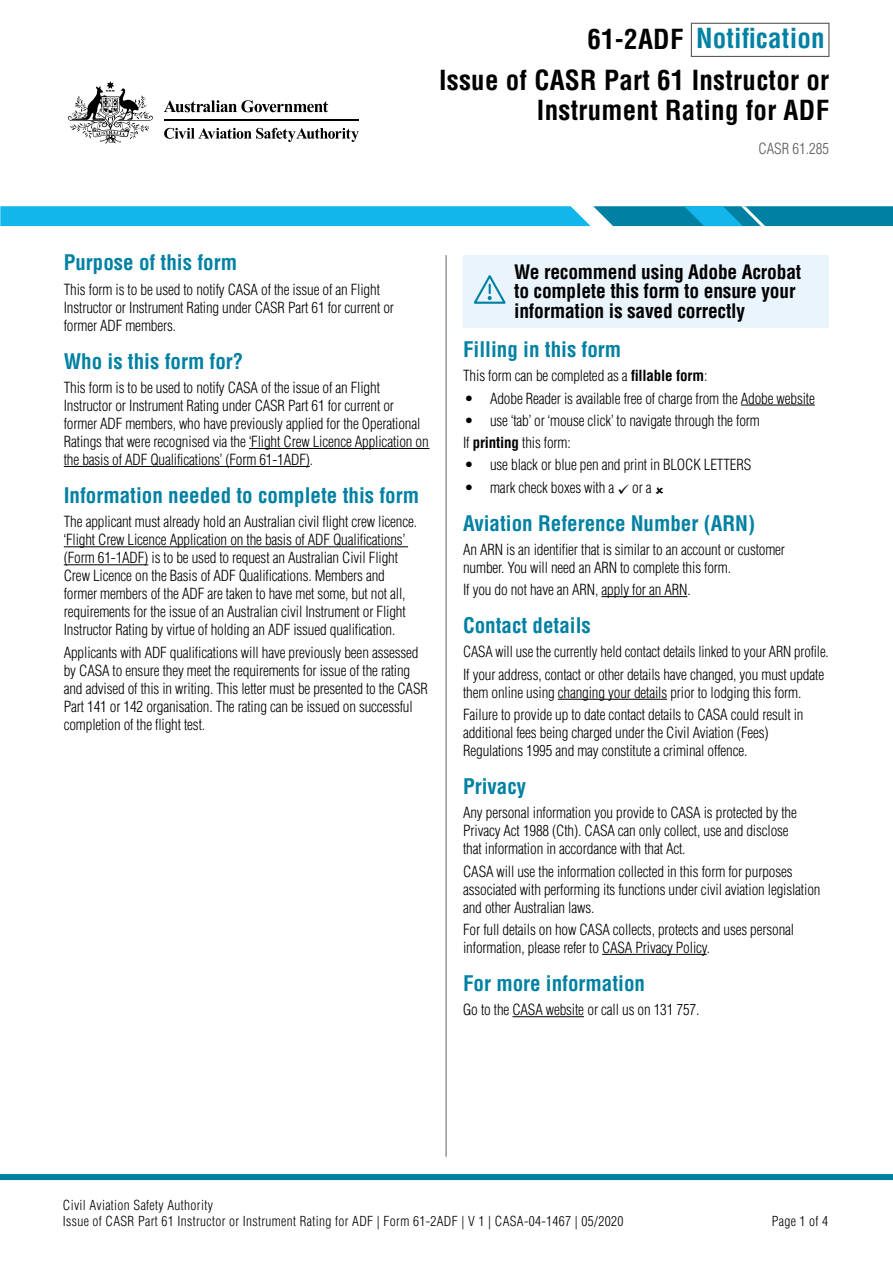
<style>
.page{position:relative;width:893px;height:1263px;background:#fff}
.page>*{position:absolute;margin:0;border:0;box-sizing:border-box;transform-origin:0 0}
.Form_Title_H1{font:700 condensed 27px/30px "Helvetica LT Std";letter-spacing:.01em;color:#000;text-align:right}
.Form_Type_H{font:700 condensed 27px "Helvetica LT Std";letter-spacing:.01em;color:#0081a3}
.Form_Title_H_FN{font:700 condensed 27px "Helvetica LT Std";letter-spacing:.01em;color:#000}
.H1_Blue_B14pt{font:700 condensed 21px "Helvetica LT Std";color:#0081a3}
.CTA_Bold_13pt{font:700 condensed 19.5px/19.5px "Helvetica LT Std";letter-spacing:-.01em;color:#000}
.P_10pt_SA1pt{font:300 condensed 15px/18px "Helvetica LT Std";letter-spacing:-.01em;color:#000}
.Bullets_10pt_SA1pt{font:300 condensed 15px "Helvetica LT Std";letter-spacing:-.01em;color:#000}
.Form_Title_Regs_10pt{font:300 condensed 15px "Helvetica LT Std";color:#58595b}
.t1{font:300 condensed 13.5px/16.5px "Helvetica LT Std";letter-spacing:.025em;color:#000}
.s1{font-weight:700}
</style>
<div class="page">
<svg style="left:0;top:206px;width:893px;height:20px;background:#17aad7"></svg>
<svg style="left:68px;top:81px;width:85px;height:62px"></svg>
<svg style="left:164px;top:100px;width:164px;height:12px"></svg>
<hr style="left:164px;top:120px;width:195px;height:1px;background:#000">
<svg style="left:164px;top:128px;width:195px;height:14px"></svg>
<hr style="left:445px;top:255px;width:2px;height:902px;background:#939598">
<div style="left:0;top:1174px;width:893px;height:6px;background:#0081a3"></div>
<hr style="left:249px;top:448px;width:180px;height:1px;background:#000">
<hr style="left:64px;top:466px;width:246px;height:1px;background:#000">
<hr style="left:64px;top:546px;width:344px;height:1px;background:#000">
<hr style="left:64px;top:564px;width:84px;height:1px;background:#000">
<hr style="left:741px;top:405px;width:74px;height:1px;background:#000">
<hr style="left:601px;top:596px;width:86px;height:1px;background:#000">
<hr style="left:558px;top:699px;width:109px;height:1px;background:#000">
<hr style="left:602px;top:954px;width:105px;height:1px;background:#000">
<hr style="left:512px;top:1016px;width:72px;height:1px;background:#000">
<div style="left:463px;top:255px;width:366px;height:72px;background:#eaf4fc"></div>
<div style="left:691px;top:23px;width:138px;height:34px;border:1px solid #58595b"></div>
<h1 class="Form_Title_H_FN" style="left:587px;top:22px;width:98px">61-2ADF</h1>
<p class="Form_Type_H" style="left:696px;top:21px;width:130px">Notification</p>
<h1 class="Form_Title_H1" style="left:439px;top:65px;width:392px">Issue of CASR Part 61 Instructor or<br>Instrument Rating for ADF</h1>
<p class="Form_Title_Regs_10pt" style="left:758px;top:139px;width:72px">CASR 61.285</p>
<h1 class="H1_Blue_B14pt" style="left:64px;top:249px;width:175px">Purpose of this form</h1>
<p class="P_10pt_SA1pt" style="left:64px;top:280px;width:332px">This form is to be used to notify CASA of the issue of an Flight<br>Instructor or Instrument Rating under CASR Part 61 for current or former ADF members.</p>
<h1 class="H1_Blue_B14pt" style="left:64px;top:348px;width:181px">Who is this form for?</h1>
<p class="P_10pt_SA1pt" style="left:64px;top:378px;width:366px">This form is to be used to notify CASA of the issue of an Flight Instructor or Instrument Rating under CASR Part 61 for current or former ADF members, who have previously applied for the Operational Ratings that were recognised via the ‘Flight Crew Licence Application on the basis of ADF Qualifications’ (Form 61-1ADF).</p>
<h1 class="H1_Blue_B14pt" style="left:64px;top:482px;width:357px">Information needed to complete this form</h1>
<p class="P_10pt_SA1pt" style="left:64px;top:513px;width:355px">The applicant must already hold an Australian civil flight crew licence. ‘Flight Crew Licence Application on the basis of ADF Qualifications’ (Form 61-1ADF) is to be used to request an Australian Civil Flight Crew Licence on the Basis of ADF Qualifications. Members and former members of the ADF are taken to have met some, but not all, requirements for the issue of an Australian civil Instrument or Flight Instructor Rating by virtue of holding an ADF issued qualification.</p>
<p class="P_10pt_SA1pt" style="left:64px;top:643px;width:366px">Applicants with ADF qualifications will have previously been assessed by CASA to ensure they meet the requirements for issue of the rating and advised of this in writing. This letter must be presented to the CASR Part 141 or 142 organisation. The rating can be issued on successful completion of the flight test.</p>
<p class="CTA_Bold_13pt" style="left:514px;top:262px;width:289px">We recommend using Adobe Acrobat to complete this form to ensure your information is saved correctly</p>
<h1 class="H1_Blue_B14pt" style="left:463px;top:336px;width:160px">Filling in this form</h1>
<p class="P_10pt_SA1pt" style="left:463px;top:367px;width:246px">This form can be completed as a <span class="s1">fillable form</span>:</p>
<p class="Bullets_10pt_SA1pt" style="left:465px;top:389px;width:352px">• Adobe Reader is available free of charge from the Adobe website</p>
<p class="Bullets_10pt_SA1pt" style="left:465px;top:411px;width:297px">• use ‘tab’ or ‘mouse click’ to navigate through the form</p>
<p class="P_10pt_SA1pt" style="left:463px;top:433px;width:109px">If <span class="s1">printing</span> this form:</p>
<p class="Bullets_10pt_SA1pt" style="left:465px;top:455px;width:288px">• use black or blue pen and print in BLOCK LETTERS</p>
<p class="Bullets_10pt_SA1pt" style="left:465px;top:478px;width:189px">• mark check boxes with a ✓ or a</p>
<h1 class="H1_Blue_B14pt" style="left:463px;top:510px;width:293px">Aviation Reference Number (ARN)</h1>
<p class="P_10pt_SA1pt" style="left:463px;top:540px;width:323px">An ARN is an identifier that is similar to an account or customer number. You will need an ARN to complete this form.</p>
<p class="P_10pt_SA1pt" style="left:463px;top:581px;width:229px">If you do not have an ARN, apply for an ARN.</p>
<h1 class="H1_Blue_B14pt" style="left:463px;top:612px;width:129px">Contact details</h1>
<p class="P_10pt_SA1pt" style="left:463px;top:643px;width:367px">CASA will use the currently held contact details linked to your ARN profile.</p>
<p class="P_10pt_SA1pt" style="left:463px;top:665px;width:363px">If your address, contact or other details have changed, you must update them online using changing your details prior to lodging this form.</p>
<p class="P_10pt_SA1pt" style="left:463px;top:705px;width:342px">Failure to provide up to date contact details to CASA could result in additional fees being charged under the Civil Aviation (Fees)<br>Regulations 1995 and may constitute a criminal offence.</p>
<h1 class="H1_Blue_B14pt" style="left:463px;top:773px;width:64px">Privacy</h1>
<p class="P_10pt_SA1pt" style="left:463px;top:804px;width:335px">Any personal information you provide to CASA is protected by the<br>Privacy Act 1988 (Cth). CASA can only collect, use and disclose that information in accordance with that Act.</p>
<p class="P_10pt_SA1pt" style="left:463px;top:862px;width:359px">CASA will use the information collected in this form for purposes associated with performing its functions under civil aviation legislation and other Australian laws.</p>
<p class="P_10pt_SA1pt" style="left:463px;top:920px;width:333px">For full details on how CASA collects, protects and uses personal information, please refer to CASA Privacy Policy.</p>
<h1 class="H1_Blue_B14pt" style="left:463px;top:970px;width:184px">For more information</h1>
<p class="P_10pt_SA1pt" style="left:463px;top:1001px;width:238px">Go to the CASA website or call us on 131 757.</p>
<p class="t1" style="left:63px;top:1197px;width:562px">Civil Aviation Safety Authority<br>Issue of CASR Part 61 Instructor or Instrument Rating for ADF | Form 61-2ADF | V 1 | CASA-04-1467 | 05/2020</p>
<p class="t1" style="left:772px;top:1213px;width:58px">Page 1 of 4</p>
</div>
